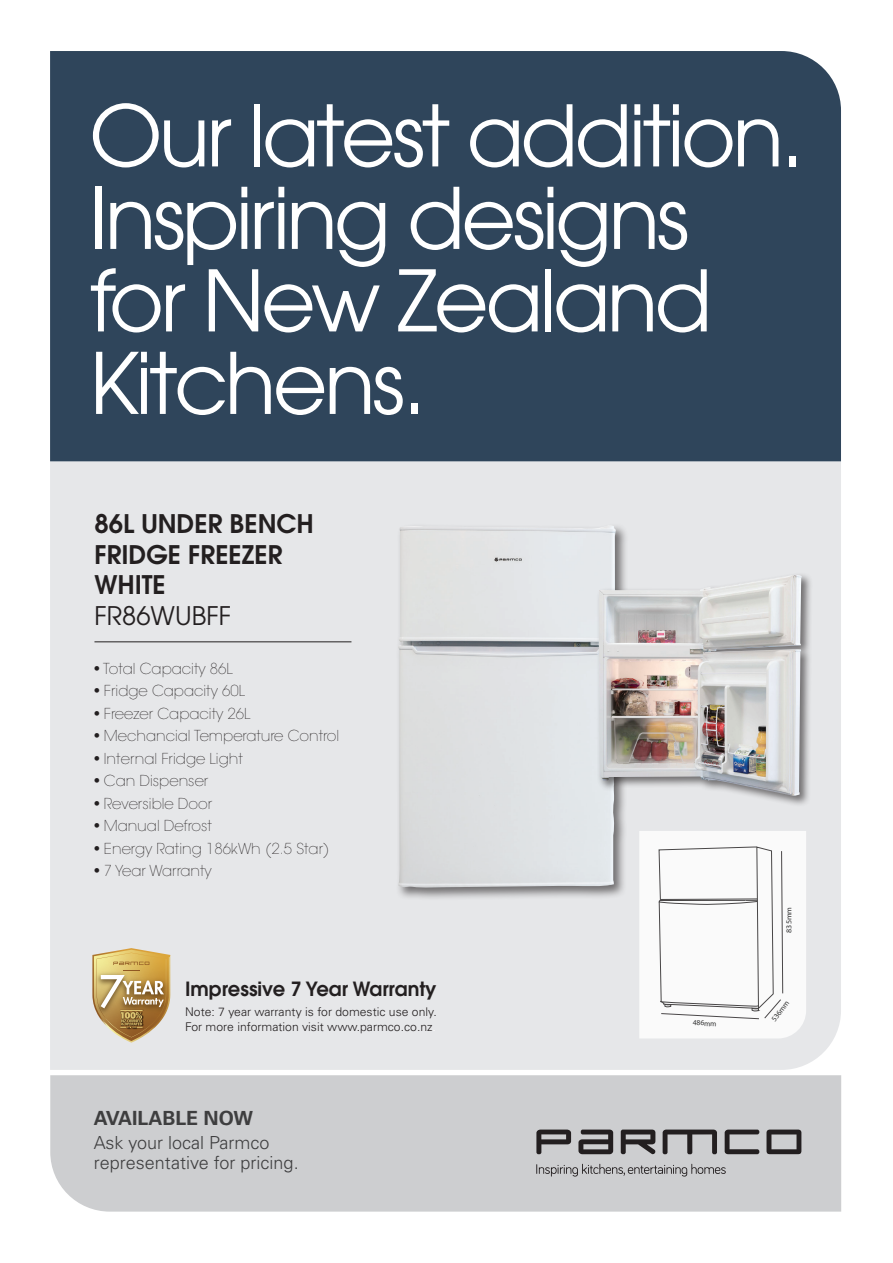
<style>
.page{position:relative;width:893px;height:1263px;background:#fff}
.page>*{position:absolute;margin:0;border:0;box-sizing:border-box;transform-origin:0 0}
.t1{font:84px/82.5px "Avant Garde";letter-spacing:-.04em;color:#fff}
.t2{font:600 25.5px/30.6px "Avant Garde";color:#231f20}
.t3{font:25.5px "Avant Garde";color:#231f20}
.t4{font:600 19.5px "Avant Garde";color:#231f20}
.t5{font:700 19.5px "Univers";color:#3e3e3f}
.t6{font:300 18px/19.5px "Univers";color:#3e3e3f}
.t7{font:200 15px "Avant Garde";color:#231f20}
.t8{font:300 12px/14.4px "Univers";color:#231f20}
.t9{font:7.65px "Myriad Pro";letter-spacing:-.005em;color:#050504}
.t10{font:7.65px "Myriad Pro";letter-spacing:-.005em;color:#050504;scale:1.06 1}
.s1{color:#fff}
</style>
<div class="page">
<div style="left:50px;top:462px;width:791px;height:608px;background:#e6e7e9"></div>
<div style="left:50px;top:51px;width:791px;height:410px;background:#2f455b"></div>
<img style="left:170px;top:970px;width:2px;height:49px">
<svg style="left:92px;top:948px;width:78px;height:95px;background:#c7ac78"></svg>
<div style="left:50px;top:1075px;width:791px;height:136px;background:#cdced0"></div>
<svg style="left:536px;top:1129px;width:35px;height:25px"></svg>
<svg style="left:578px;top:1129px;width:35px;height:25px"></svg>
<svg style="left:725px;top:1129px;width:34px;height:25px"></svg>
<svg style="left:621px;top:1129px;width:35px;height:25px"></svg>
<svg style="left:663px;top:1129px;width:54px;height:25px"></svg>
<svg style="left:766px;top:1129px;width:35px;height:25px"></svg>
<svg style="left:536px;top:1164px;width:190px;height:12px;background:#aaaaac"></svg>
<hr style="left:94px;top:642px;width:257px;height:1px;background:#231f20">
<div style="left:396px;top:523px;width:233px;height:378px;background:#231f20;opacity:.6"></div>
<img style="left:398px;top:525px;width:219px;height:363px">
<div style="left:596px;top:573px;width:217px;height:234px;background:#231f20;opacity:.6"></div>
<img style="left:599px;top:575px;width:203px;height:221px">
<svg style="left:639px;top:831px;width:167px;height:207px"></svg>
<p class="t1" style="left:89px;top:94px;width:716px">Our latest addition.<br>Inspiring designs for New Zealand<br>Kitchens.</p>
<p class="t2" style="left:94px;top:508px;width:221px">86L UNDER BENCH<br>FRIDGE FREEZER</p>
<p class="t2" style="left:94px;top:569px;width:73px">WHITE</p>
<p class="t3" style="left:94px;top:600px;width:138px">FR86WUBFF</p>
<p class="t7" style="left:94px;top:659px;width:140px">• Total Capacity 86L</p>
<p class="t7" style="left:94px;top:682px;width:152px">• Fridge Capacity 60L</p>
<p class="t7" style="left:94px;top:704px;width:158px">• Freezer Capacity 26L</p>
<p class="t7" style="left:94px;top:727px;width:247px">• Mechancial Temperature Control</p>
<p class="t7" style="left:94px;top:749px;width:150px">• Internal Fridge Light</p>
<p class="t7" style="left:94px;top:772px;width:116px">• Can Dispenser</p>
<p class="t7" style="left:94px;top:794px;width:120px">• Reversible Door</p>
<p class="t7" style="left:94px;top:817px;width:119px">• Manual Defrost</p>
<p class="t7" style="left:94px;top:839px;width:237px">• Energy Rating 186kWh (2.5 Star)</p>
<p class="t7" style="left:94px;top:862px;width:119px">• 7 Year Warranty</p>
<p class="t4" style="left:185px;top:976px;width:253px">Impressive 7 Year Warranty</p>
<p class="t8" style="left:185px;top:1005px;width:253px">Note: 7 year warranty is for domestic use only.<br>For more information visit www.parmco.co.nz<span class="s1">.</span></p>
<p class="t5" style="left:94px;top:1107px;width:161px">AVAILABLE NOW</p>
<p class="t6" style="left:94px;top:1133px;width:207px">Ask your local Parmco representative for pricing.</p>
<p class="t9" style="left:693px;top:1018px;width:25px;rotate:3deg">486mm</p>
<p class="t10" style="left:784px;top:933px;width:26px;rotate:-90deg">835mm</p>
<p class="t9" style="left:769px;top:1018px;width:26px;rotate:-53deg">536mm</p>
</div>
